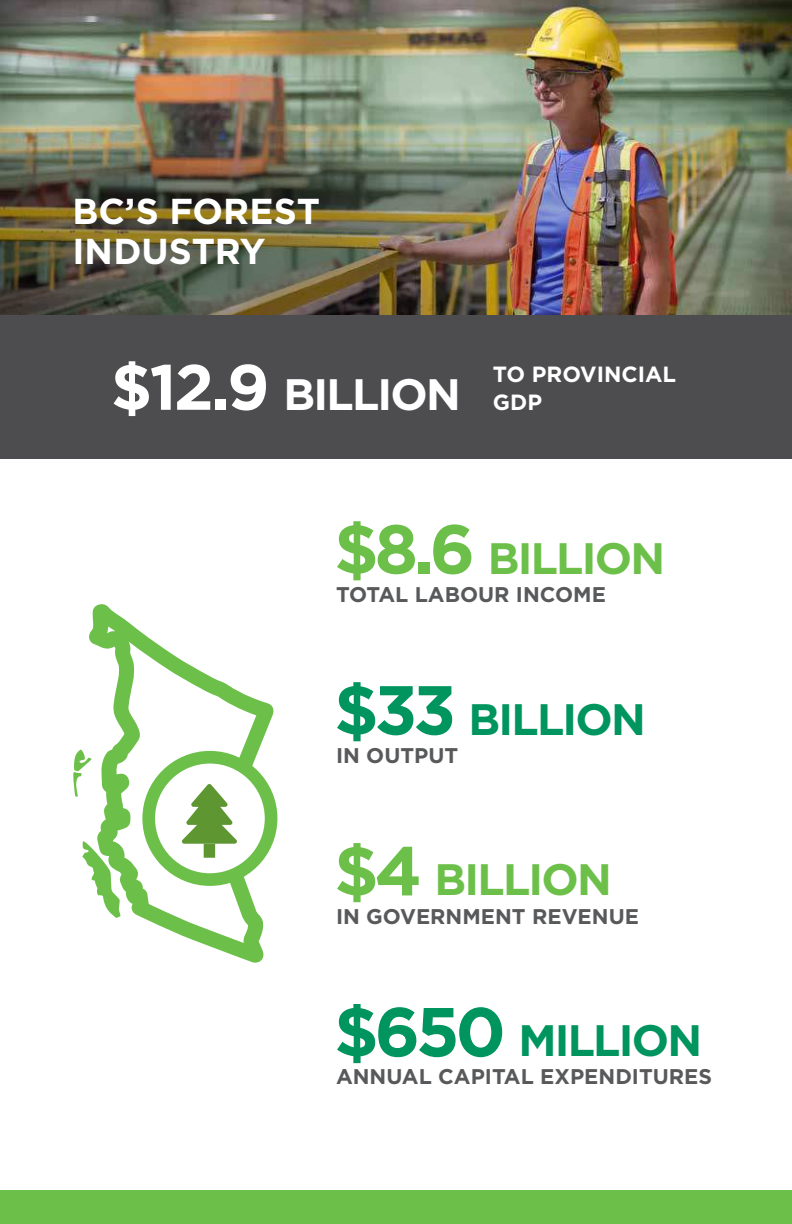
<style>
.page{position:relative;width:792px;height:1224px;background:#fff}
.page>*{position:absolute;margin:0;border:0;box-sizing:border-box;transform-origin:0 0}
.t1{font:700 44px "Gotham";letter-spacing:-.04em;color:#00945e}
.t2{font:700 44px "Gotham";letter-spacing:-.04em;color:#6cc04a}
.t3{font:700 44px "Gotham";letter-spacing:-.04em;color:#fff}
.t4{font:700 36px/40px "Gotham";color:#fff}
.t5{font:700 22px "Gotham";color:#fff}
.t6{font:700 21.2px "Gotham";color:#58595b}
.s1{font-size:64px}
.s2{font-size:22px}
.s3{font-size:69px}
</style>
<div class="page">
<div style="left:0;top:1190px;width:792px;height:34px;background:#6cc04a"></div>
<img style="left:0;top:0;width:792px;height:141px">
<img style="left:0;top:141px;width:792px;height:174px">
<div style="left:0;top:315px;width:792px;height:144px;background:#4d4d4f"></div>
<svg style="left:89px;top:604px;width:185px;height:359px"></svg>
<svg style="left:82px;top:841px;width:38px;height:77px"></svg>
<svg style="left:73px;top:750px;width:19px;height:47px"></svg>
<svg style="left:142px;top:751px;width:135px;height:135px"></svg>
<h2 class="t4" style="left:72px;top:193px;width:249px">BC’S FOREST<br>INDUSTRY</h2>
<h1 class="t3" style="left:111px;top:375px;width:433px"><span class="s1">$12.9</span> BILLION <span class="s2">GDP</span></h1>
<p class="t5" style="left:493px;top:364px;width:185px">TO PROVINCIAL</p>
<h1 class="t2" style="left:334px;top:538px;width:333px"><span class="s3">$8.6</span> BILLION</h1>
<p class="t6" style="left:336px;top:585px;width:271px">TOTAL LABOUR INCOME</p>
<h1 class="t1" style="left:334px;top:699px;width:313px"><span class="s3">$33</span> BILLION</h1>
<p class="t6" style="left:336px;top:746px;width:124px">IN OUTPUT</p>
<h1 class="t2" style="left:334px;top:860px;width:279px"><span class="s3">$4</span> BILLION</h1>
<p class="t6" style="left:336px;top:907px;width:305px">IN GOVERNMENT REVENUE</p>
<h1 class="t1" style="left:334px;top:1021px;width:370px"><span class="s3">$650</span> MILLION</h1>
<p class="t6" style="left:336px;top:1067px;width:378px">ANNUAL CAPITAL EXPENDITURES</p>
</div>
